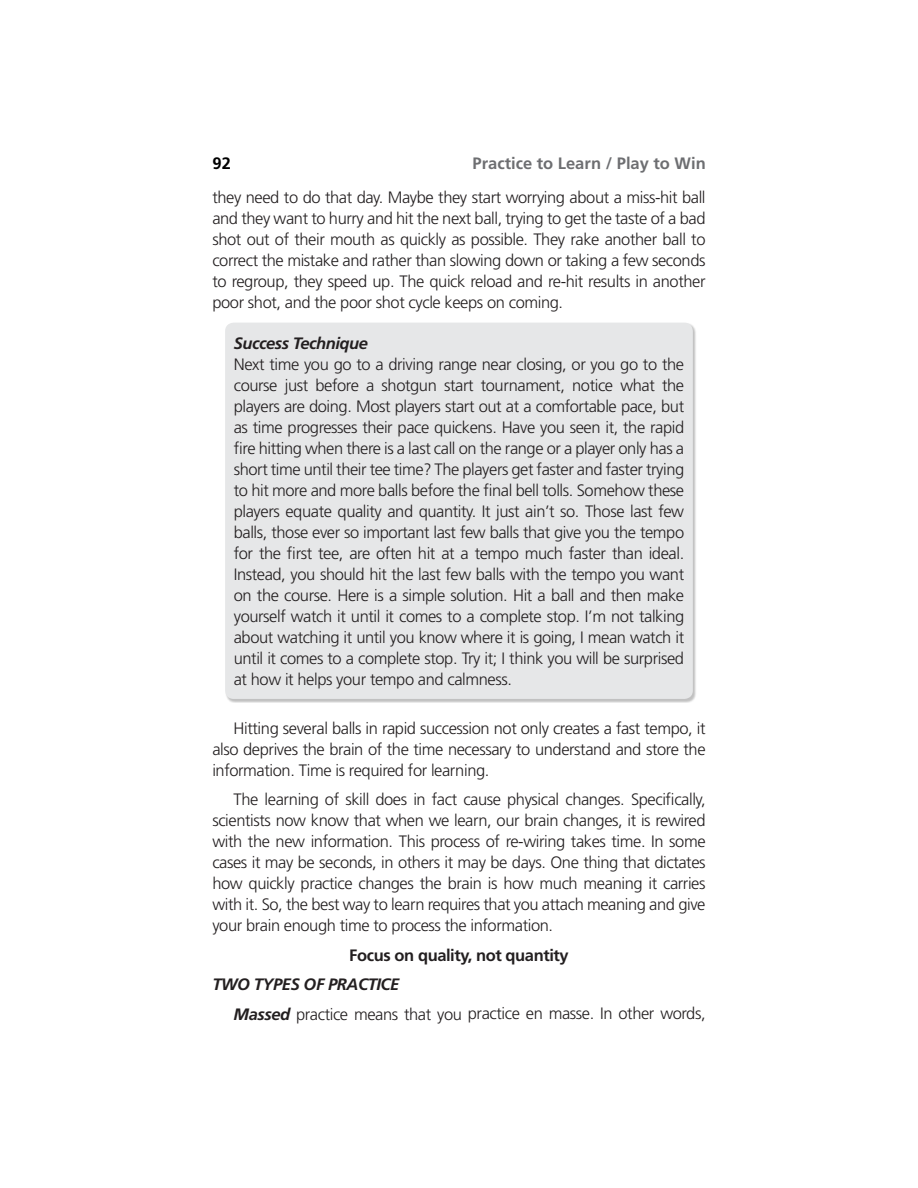
<style>
.page{position:relative;width:918px;height:1188px;background:#fff}
.page>*{position:absolute;margin:0;border:0;box-sizing:border-box;transform-origin:0 0}
.t1{font:300 16.5px/21px "Frutiger";letter-spacing:-.025em;color:#231f20;text-align:justify}
.t2{font:700 16.5px "Frutiger";letter-spacing:-.025em;color:#231f20}
.t3{font:700 16.5px "Frutiger";color:#6d6e71}
.t4{font:italic 700 16.5px "Frutiger";letter-spacing:-.025em;color:#231f20}
.t5{font:700 16.5px "Frutiger";color:#000}
.s1{font-weight:700;font-style:italic}
</style>
<div class="page">
<div style="left:225px;top:323px;width:468px;height:376px;background:#e6e7e8;border-radius:9px"></div>
<p class="t5" style="left:213px;top:153px;width:20px">92</p>
<p class="t3" style="left:473px;top:153px;width:235px">Practice to Learn / Play to Win</p>
<p class="t1" style="left:212px;top:187px;width:495px">they need to do that day. Maybe they start worrying about a miss-hit ball and they want to hurry and hit the next ball, trying to get the taste of a bad shot out of their mouth as quickly as possible. They rake another ball to correct the mistake and rather than slowing down or taking a few seconds to regroup, they speed up. The quick reload and re-hit results in another poor shot, and the poor shot cycle keeps on coming.</p>
<p class="t4" style="left:234px;top:334px;width:136px">Success Technique</p>
<p class="t1" style="left:234px;top:354px;width:452px">Next time you go to a driving range near closing, or you go to the course just before a shotgun start tournament, notice what the players are doing. Most players start out at a comfortable pace, but as time progresses their pace quickens. Have you seen it, the rapid fire hitting when there is a last call on the range or a player only has a short time until their tee time? The players get faster and faster trying to hit more and more balls before the final bell tolls. Somehow these players equate quality and quantity. It just ain’t so. Those last few balls, those ever so important last few balls that give you the tempo for the first tee, are often hit at a tempo much faster than ideal.<br>Instead, you should hit the last few balls with the tempo you want on the course. Here is a simple solution. H it a ball and then make yourself watch it until it comes to a complete stop. I’m not talking about watching it until you know where it is going, I mean watch it until it comes to a complete stop. Try it; I think you will be surprised at how it helps your tempo and calmness.</p>
<p class="t1" style="left:212px;top:717px;width:495px;text-indent:21px">H itting several balls in rapid succession not only creates a fast tempo, it also deprives the brain of the time necessary to understand and store the information. Time is required for learning.</p>
<p class="t1" style="left:212px;top:789px;width:495px;text-indent:21px">The learning of skill does in fact cause physical changes. Specifically, scientists now know that when we learn, our brain changes, it is rewired with the new information. This process of re-wiring takes time. In some cases it may be seconds, in others it may be days. One thing that dictates how quickly practice changes the brain is how much meaning it carries with it. So, the best way to learn requires that you attach meaning and give your brain enough time to process the information.</p>
<p class="t2" style="left:349px;top:945px;width:221px">Focus on quality, not quantity</p>
<p class="t1" style="left:234px;top:970px;width:474px;line-height:28.8px;text-indent:-21px"><span class="s1">TWO TYPES OF PRACTICE<br>Massed</span> practice means that you practice en masse. In other words,</p>
</div>
